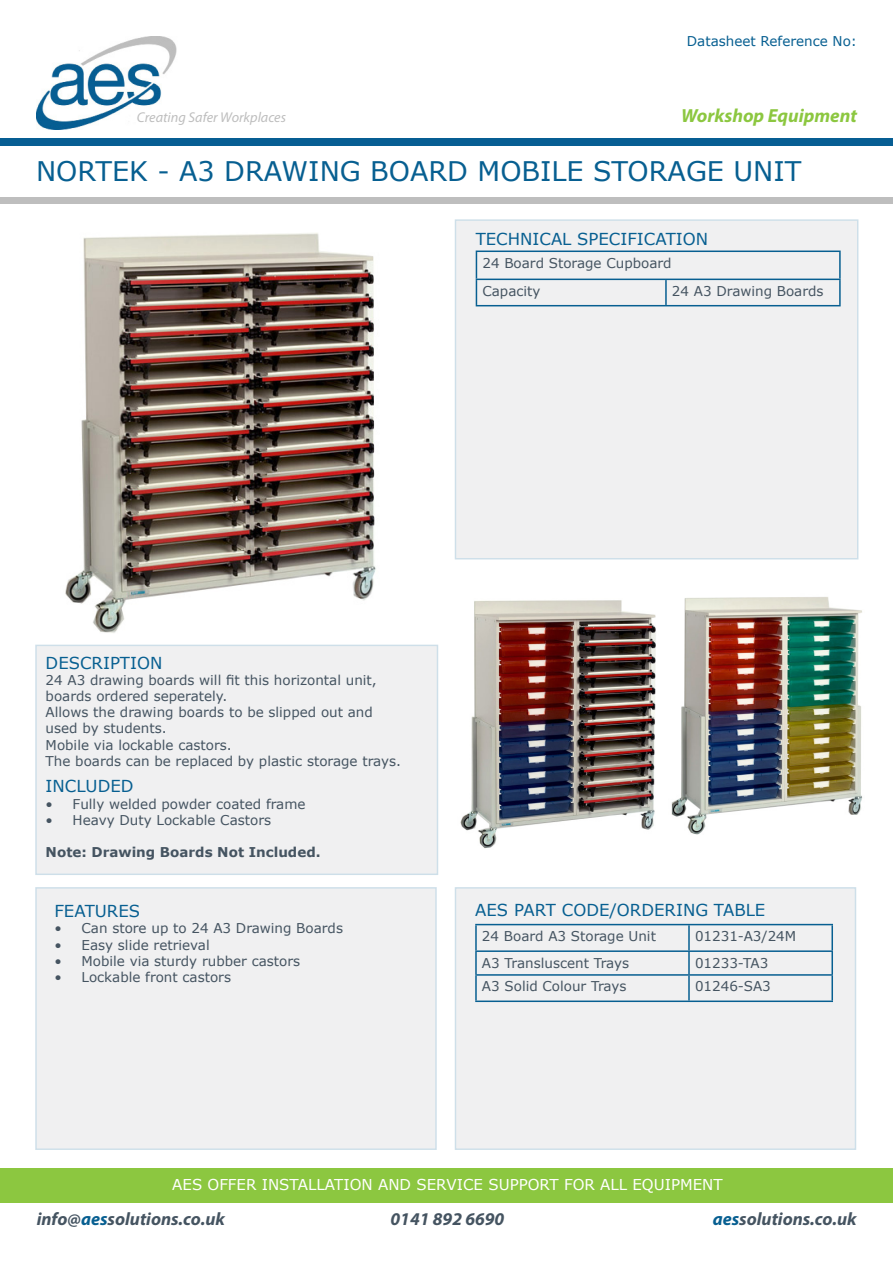
<style>
.page{position:relative;width:893px;height:1263px;background:#fff}
.page>*{position:absolute;margin:0;border:0;box-sizing:border-box;transform-origin:0 0}
.t1{font:27px "Verdana";color:#075f91}
.t2{font:italic 700 19.05px "Myriad Pro";color:#8cc740}
.t3{font:italic 700 18px "Myriad Pro";color:#455461}
.t4{font:16.5px "Verdana";color:#075f91}
.t5{font:15px "Verdana";color:#fff}
.t6{font:italic 14.25px "Myriad Pro";color:#bebebe}
.t7{font:13.5px/16.2px "Verdana";color:#455461}
.t8{font:700 13.5px "Verdana";color:#455461}
.t9{font:13.5px "Verdana";color:#075f91}
.s1{color:#075f91}
</style>
<div class="page">
<div style="left:455px;top:219px;width:403px;height:340px;background:#f0f0f1"></div>
<div style="left:35px;top:645px;width:403px;height:230px;background:#f0f0f1"></div>
<div style="left:35px;top:887px;width:402px;height:263px;background:#f0f0f1"></div>
<div style="left:455px;top:887px;width:401px;height:263px;background:#f0f0f1"></div>
<img style="left:36px;top:36px;width:141px;height:93px">
<div style="left:0;top:138px;width:893px;height:8px;background:#075e93"></div>
<div style="left:0;top:198px;width:893px;height:6px;background:#bebebe"></div>
<div style="left:0;top:1169px;width:893px;height:34px;background:#8cc740"></div>
<hr style="left:476px;top:251px;width:190px;height:1px;background:#075f91">
<hr style="left:666px;top:251px;width:175px;height:1px;background:#075f91">
<hr style="left:839px;top:252px;width:2px;height:27px;background:#075f91">
<hr style="left:476px;top:279px;width:190px;height:1px;background:#075f91">
<svg style="left:476px;top:252px;width:1px;height:53px"></svg>
<hr style="left:666px;top:279px;width:175px;height:1px;background:#075f91">
<hr style="left:665px;top:280px;width:2px;height:25px;background:#075f91">
<hr style="left:839px;top:280px;width:2px;height:25px;background:#075f91">
<hr style="left:476px;top:305px;width:190px;height:1px;background:#075f91">
<hr style="left:666px;top:305px;width:175px;height:1px;background:#075f91">
<hr style="left:475px;top:924px;width:214px;height:1px;background:#075f91">
<hr style="left:475px;top:925px;width:2px;height:25px;background:#075f91">
<hr style="left:689px;top:924px;width:144px;height:1px;background:#075f91">
<hr style="left:688px;top:925px;width:2px;height:25px;background:#075f91">
<hr style="left:831px;top:925px;width:2px;height:25px;background:#075f91">
<hr style="left:475px;top:950px;width:214px;height:2px;background:#075f91">
<hr style="left:475px;top:952px;width:2px;height:22px;background:#075f91">
<hr style="left:689px;top:950px;width:144px;height:2px;background:#075f91">
<hr style="left:688px;top:952px;width:2px;height:22px;background:#075f91">
<hr style="left:831px;top:952px;width:2px;height:22px;background:#075f91">
<hr style="left:475px;top:974px;width:214px;height:2px;background:#075f91">
<hr style="left:475px;top:976px;width:2px;height:24px;background:#075f91">
<hr style="left:689px;top:974px;width:144px;height:2px;background:#075f91">
<hr style="left:688px;top:976px;width:2px;height:24px;background:#075f91">
<hr style="left:831px;top:976px;width:2px;height:24px;background:#075f91">
<hr style="left:475px;top:1000px;width:214px;height:2px;background:#075f91">
<hr style="left:689px;top:1000px;width:144px;height:2px;background:#075f91">
<img style="left:65px;top:233px;width:311px;height:400px">
<img style="left:460px;top:600px;width:196px;height:249px">
<img style="left:671px;top:597px;width:192px;height:238px">
<p class="t9" style="left:687px;top:32px;width:172px">Datasheet Reference No:</p>
<p class="t2" style="left:681px;top:103px;width:177px">Workshop Equipment</p>
<p class="t1" style="left:36px;top:153px;width:767px">NORTEK - A3 DRAWING BOARD MOBILE STORAGE UNIT</p>
<p class="t6" style="left:137px;top:108px;width:151px">Creating Safer Workplaces</p>
<p class="t4" style="left:476px;top:228px;width:234px">TECHNICAL SPECIFICATION</p>
<p class="t7" style="left:482px;top:254px;width:191px">24 Board Storage Cupboard</p>
<p class="t7" style="left:482px;top:282px;width:60px">Capacity</p>
<p class="t7" style="left:672px;top:282px;width:153px">24 A3 Drawing Boards</p>
<p class="t4" style="left:46px;top:651px;width:118px">DESCRIPTION</p>
<p class="t7" style="left:46px;top:672px;width:333px">24 A3 drawing boards will fit this horizontal unit, boards ordered seperately.</p>
<p class="t7" style="left:46px;top:704px;width:329px">Allows the drawing boards to be slipped out and used by students.</p>
<p class="t7" style="left:46px;top:736px;width:188px">Mobile via lockable castors.</p>
<p class="t7" style="left:46px;top:753px;width:357px">The boards can be replaced by plastic storage trays.</p>
<p class="t4" style="left:46px;top:775px;width:89px">INCLUDED</p>
<p class="t7" style="left:46px;top:795px;width:261px">• Fully welded powder coated frame</p>
<p class="t7" style="left:46px;top:812px;width:227px">• Heavy Duty Lockable Castors</p>
<p class="t8" style="left:46px;top:843px;width:276px">Note: Drawing Boards Not Included.</p>
<p class="t4" style="left:54px;top:900px;width:87px">FEATURES</p>
<p class="t7" style="left:54px;top:920px;width:290px">• Can store up to 24 A3 Drawing Boards</p>
<p class="t7" style="left:54px;top:936px;width:157px">• Easy slide retrieval</p>
<p class="t7" style="left:54px;top:952px;width:247px">• Mobile via sturdy rubber castors</p>
<p class="t7" style="left:54px;top:969px;width:178px">• Lockable front castors</p>
<p class="t4" style="left:475px;top:899px;width:292px">AES PART CODE/ORDERING TABLE</p>
<p class="t7" style="left:482px;top:928px;width:175px">24 Board A3 Storage Unit</p>
<p class="t7" style="left:695px;top:928px;width:103px">01231-A3/24M</p>
<p class="t7" style="left:482px;top:954px;width:149px">A3 Transluscent Trays</p>
<p class="t7" style="left:695px;top:954px;width:75px">01233-TA3</p>
<p class="t7" style="left:482px;top:978px;width:146px">A3 Solid Colour Trays</p>
<p class="t7" style="left:695px;top:978px;width:77px">01246-SA3</p>
<p class="t5" style="left:172px;top:1174px;width:552px">AES OFFER INSTALLATION AND SERVICE SUPPORT FOR ALL EQUIPMENT</p>
<p class="t3" style="left:37px;top:1208px;width:190px">info@<span class="s1">aes</span>solutions.co.uk</p>
<p class="t3" style="left:391px;top:1208px;width:115px">0141 892 6690</p>
<p class="t3" style="left:713px;top:1208px;width:145px"><span class="s1">aes</span>solutions.co.uk</p>
</div>
